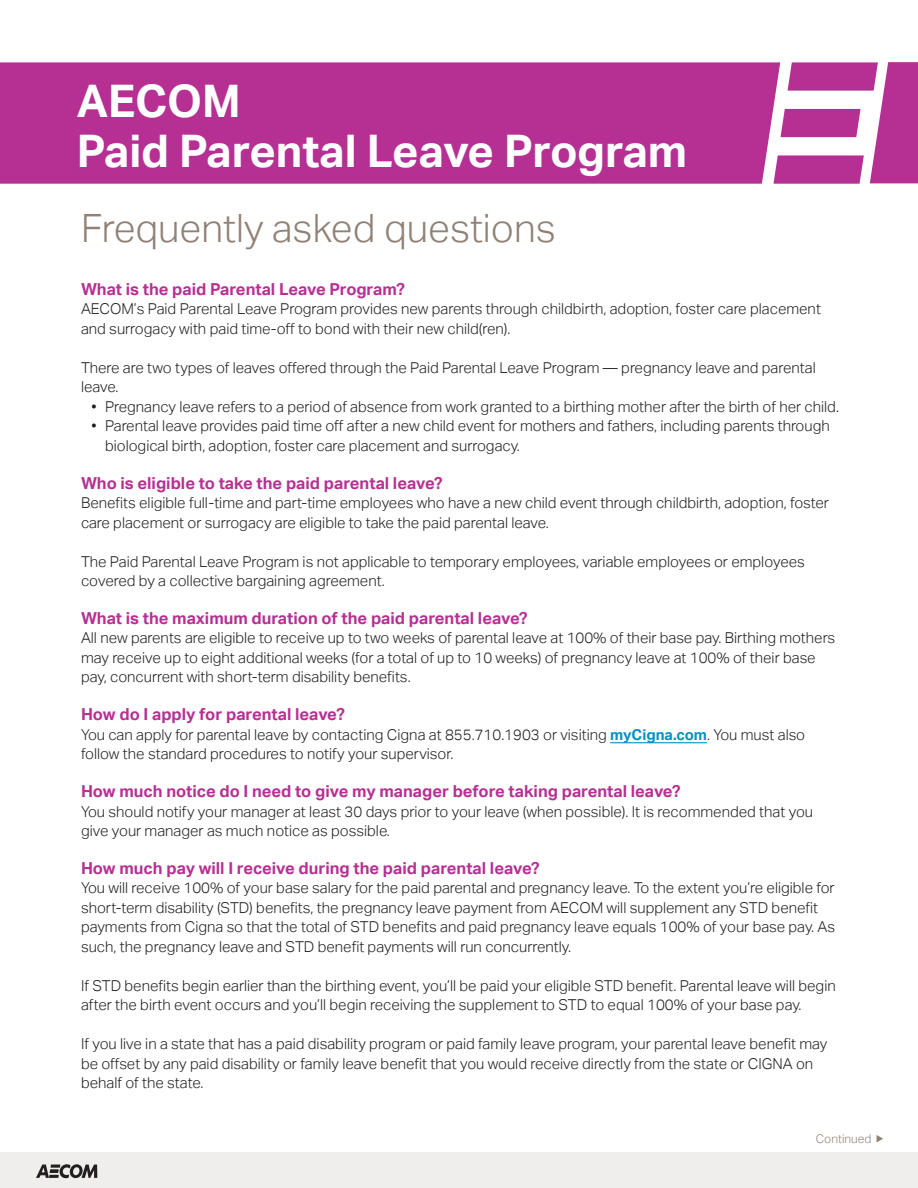
<style>
.page{position:relative;width:918px;height:1188px;background:#fff}
.page>*{position:absolute;margin:0;border:0;box-sizing:border-box;transform-origin:0 0}
.indent_1{font:700 44.85px "AECOM Sans";color:#fff}
.t1{font:300 39px "AECOM Sans";color:#908176}
.subhead{font:700 16.5px "AECOM Sans";color:#b63093}
.copy{font:300 15px/19.5px "AECOM Sans";color:#231f20}
.t2{font:300 12px "AECOM Sans";color:#908176}
.s1{font-weight:700;color:#0092c3}
</style>
<div class="page">
<div style="left:0;top:1153px;width:918px;height:35px;background:#f0eeec"></div>
<svg style="left:780px;top:62px;width:138px;height:122px"></svg>
<div style="left:0;top:62px;width:780px;height:122px;background:#b63093"></div>
<hr style="left:610px;top:742px;width:97px;height:1px;background:#0092c3">
<svg style="left:36px;top:1164px;width:61px;height:14px"></svg>
<p class="indent_1" style="left:77px;top:75px;width:166px">AECOM</p>
<p class="indent_1" style="left:77px;top:125px;width:612px">Paid Parental Leave Program</p>
<p class="t1" style="left:81px;top:206px;width:476px">Frequently asked questions</p>
<p class="subhead" style="left:81px;top:280px;width:325px">What is the paid Parental Leave Program?</p>
<p class="copy" style="left:81px;top:299px;width:741px">AECOM’s Paid Parental Leave Program provides new parents through childbirth, adoption, foster care placement and surrogacy with paid time-off to bond with their new child(ren).</p>
<p class="copy" style="left:81px;top:358px;width:736px">There are two types of leaves offered through the Paid Parental Leave Program — pregnancy leave and parental leave.</p>
<p class="copy" style="left:92px;top:397px;width:749px">• Pregnancy leave refers to a period of absence from work granted to a birthing mother after the birth of her child.</p>
<p class="copy" style="left:105px;top:416px;width:726px;text-indent:-14px">• Parental leave provides paid time off after a new child event for mothers and fathers, including parents through biological birth, adoption, foster care placement and surrogacy.</p>
<p class="subhead" style="left:81px;top:473px;width:363px">Who is eligible to take the paid parental leave?</p>
<p class="copy" style="left:81px;top:493px;width:750px">Benefits eligible full-time and part-time employees who have a new child event through childbirth, adoption, foster care placement or surrogacy are eligible to take the paid parental leave.</p>
<p class="copy" style="left:81px;top:552px;width:725px">The Paid Parental Leave Program is not applicable to temporary employees, variable employees or employees covered by a collective bargaining agreement.</p>
<p class="subhead" style="left:81px;top:609px;width:448px">What is the maximum duration of the paid parental leave?</p>
<p class="copy" style="left:81px;top:629px;width:756px">All new parents are eligible to receive up to two weeks of parental leave at 100% of their base pay. Birthing mothers may receive up to eight additional weeks (for a total of up to 10 weeks) of pregnancy leave at 100% of their base pay, concurrent with short-term disability benefits.</p>
<p class="subhead" style="left:81px;top:705px;width:265px">How do I apply for parental leave?</p>
<p class="copy" style="left:81px;top:725px;width:726px">You can apply for parental leave by contacting Cigna at 855.710.1903 or visiting <span class="s1">myCigna.com</span>. You must also follow the standard procedures to notify your supervisor.</p>
<p class="subhead" style="left:81px;top:782px;width:601px">How much notice do I need to give my manager before taking parental leave?</p>
<p class="copy" style="left:81px;top:802px;width:734px">You should notify your manager at least 30 days prior to your leave (when possible). It is recommended that you give your manager as much notice as possible.</p>
<p class="subhead" style="left:81px;top:859px;width:460px">How much pay will I receive during the paid parental leave?</p>
<p class="copy" style="left:81px;top:878px;width:756px">You will receive 100% of your base salary for the paid parental and pregnancy leave. To the extent you’re eligible for short-term disability (STD) benefits, the pregnancy leave payment from AECOM will supplement any STD benefit payments from Cigna so that the total of STD benefits and paid pregnancy leave equals 100% of your base pay. As such, the pregnancy leave and STD benefit payments will run concurrently.</p>
<p class="copy" style="left:81px;top:976px;width:756px">If STD benefits begin earlier than the birthing event, you’ll be paid your eligible STD benefit. Parental leave will begin after the birth event occurs and you’ll begin receiving the supplement to STD to equal 100% of your base pay.</p>
<p class="copy" style="left:81px;top:1034px;width:748px">If you live in a state that has a paid disability program or paid family leave program, your parental leave benefit may be offset by any paid disability or family leave benefit that you would receive directly from the state or CIGNA on behalf of the state.</p>
<p class="t2" style="left:816px;top:1132px;width:57px">Continued</p>
</div>
